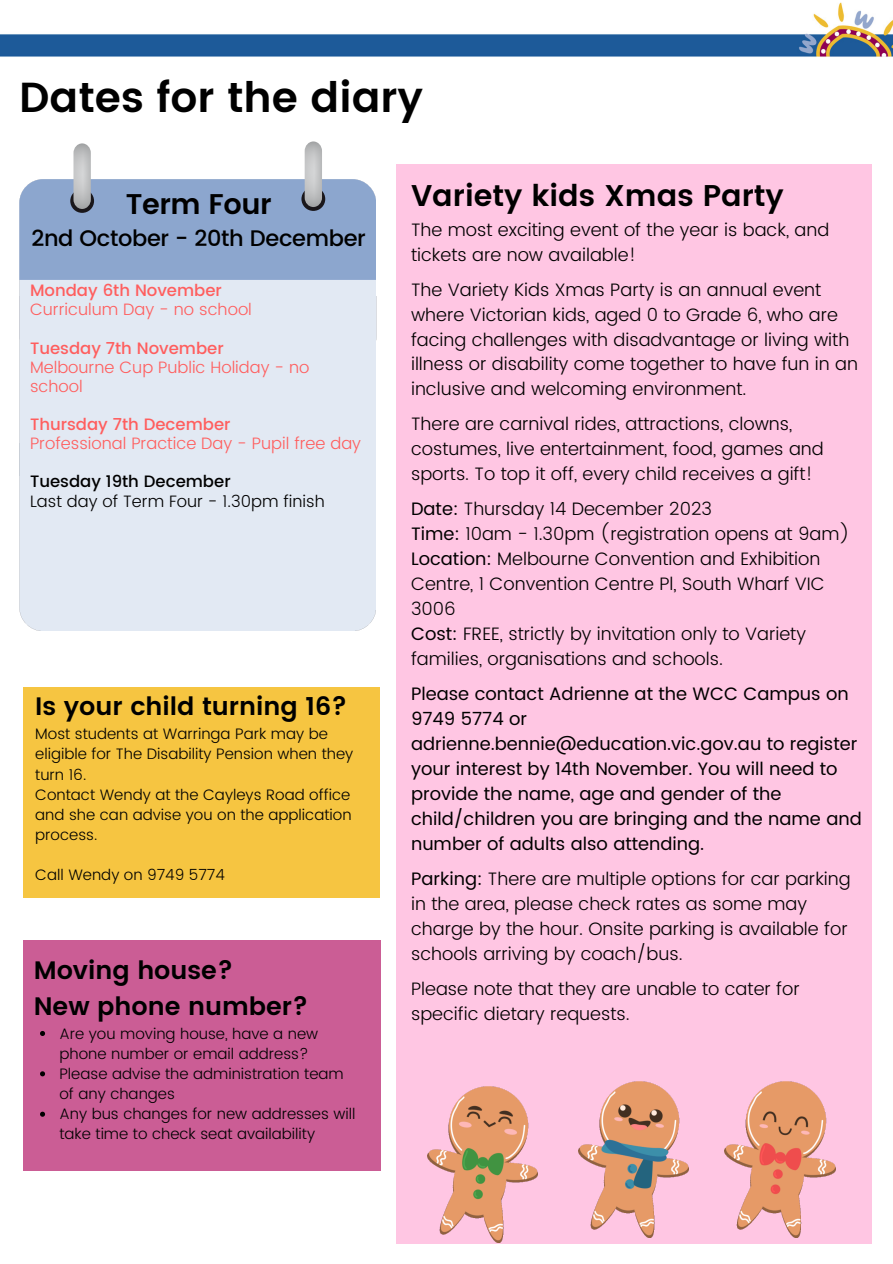
<style>
.page{position:relative;width:893px;height:1264px;background:#fff}
.page>*{position:absolute;margin:0;border:0;box-sizing:border-box;transform-origin:0 0}
.t1{font:600 42px "Poppins";color:#000}
.t2{font:600 30px "Poppins";color:#000}
.t3{font:600 28.5px "Poppins";letter-spacing:-.015em;color:#000}
.t4{font:600 25.2px "Poppins";color:#000}
.t5{font:500 22.5px "Poppins";letter-spacing:-.015em;color:#000}
.t6{font:300 18px/25px "Poppins";color:#000}
.t7{font:18px/25px "Poppins";color:#000}
.t8{font:300 16.5px/19px "Poppins";color:#ff5e5e}
.t9{font:500 16.5px "Poppins";color:#ff5e5e}
.t10{font:300 16.5px "Poppins";color:#000}
.t11{font:500 16.5px "Poppins";color:#000}
.t12{font:300 15.15px/20.2px "Poppins";color:#000}
.s1{font-weight:400}
</style>
<div class="page">
<img style="left:470px;top:2px;width:422px;height:55px">
<img style="left:0;top:34px;width:470px;height:23px">
<div style="left:19px;top:475px;width:357px;height:156px;background:#e2e9f3"></div>
<div style="left:19px;top:280px;width:357px;height:195px;background:#e2e9f3"></div>
<div style="left:19px;top:179px;width:357px;height:101px;background:#8ca6ce"></div>
<div style="left:70px;top:189px;width:24px;height:24px;background:#1a171b;border-radius:50%"></div>
<img style="left:73px;top:143px;width:18px;height:66px">
<div style="left:301px;top:187px;width:24px;height:24px;background:#1a171b;border-radius:50%"></div>
<img style="left:304px;top:141px;width:18px;height:66px">
<div style="left:24px;top:940px;width:357px;height:230px;background:#cb5d95"></div>
<div style="left:24px;top:687px;width:356px;height:210px;background:#f6c541"></div>
<svg style="left:40px;top:1031px;width:5px;height:4px"></svg>
<svg style="left:40px;top:1071px;width:5px;height:5px"></svg>
<svg style="left:40px;top:1111px;width:5px;height:5px"></svg>
<div style="left:396px;top:164px;width:475px;height:1079px;background:#ffc6e3"></div>
<img style="left:724px;top:1081px;width:111px;height:156px">
<img style="left:578px;top:1081px;width:110px;height:156px">
<img style="left:427px;top:1086px;width:110px;height:156px">
<p class="t1" style="left:19px;top:73px;width:405px">Dates for the diary</p>
<p class="t3" style="left:126px;top:188px;width:147px">Term Four</p>
<p class="t5" style="left:31px;top:225px;width:336px">2nd October - 20th December</p>
<p class="t9" style="left:30px;top:281px;width:193px">Monday 6th November</p>
<p class="t8" style="left:30px;top:300px;width:223px">Curriculum Day - no school</p>
<p class="t9" style="left:30px;top:338px;width:195px">Tuesday 7th November</p>
<p class="t8" style="left:30px;top:357px;width:281px">Melbourne Cup Public Holiday - no school</p>
<p class="t9" style="left:30px;top:415px;width:202px">Thursday 7th December</p>
<p class="t8" style="left:30px;top:434px;width:332px">Professional Practice Day - Pupil free day</p>
<p class="t11" style="left:30px;top:472px;width:202px">Tuesday 19th December</p>
<p class="t10" style="left:30px;top:491px;width:296px">Last day of Term Four - 1.30pm finish</p>
<p class="t4" style="left:35px;top:691px;width:313px">Is your child turning 16?</p>
<p class="t12" style="left:35px;top:723px;width:319px">Most students at Warringa Park may be eligible for The Disability Pension when they turn 16.</p>
<p class="t12" style="left:35px;top:784px;width:318px;text-align:justify">Contact Wendy at the Cayleys Road office and she can advise you on the application process.</p>
<p class="t12" style="left:35px;top:865px;width:191px">Call Wendy on 9749 5774</p>
<p class="t4" style="left:34px;top:955px;width:201px">Moving house?</p>
<p class="t4" style="left:34px;top:991px;width:276px">New phone number?</p>
<p class="t12" style="left:59px;top:1023px;width:260px">Are you moving house, have a new phone number or email address?</p>
<p class="t12" style="left:59px;top:1063px;width:286px">Please advise the administration team of any changes</p>
<p class="t12" style="left:59px;top:1103px;width:297px">Any bus changes for new addresses will take time to check seat availability</p>
<p class="t2" style="left:411px;top:178px;width:374px">Variety kids Xmas Party</p>
<p class="t6" style="left:411px;top:217px;width:419px">The most exciting event of the year is back, and tickets are now available!</p>
<p class="t6" style="left:411px;top:277px;width:448px">The Variety Kids Xmas Party is an annual event where Victorian kids, aged 0 to Grade 6, who are facing challenges with disadvantage or living with illness or disability come together to have fun in an inclusive and welcoming environment.</p>
<p class="t6" style="left:411px;top:412px;width:414px">There are carnival rides, attractions, clowns, costumes, live entertainment, food, games and sports. To top it off, every child receives a gift!</p>
<p class="t6" style="left:411px;top:496px;width:302px"><span class="s1">Date:</span> Thursday 14 December 2023</p>
<p class="t6" style="left:411px;top:521px;width:440px"><span class="s1">Time:</span> 10am - 1.30pm (registration opens at 9am)</p>
<p class="t6" style="left:411px;top:546px;width:415px"><span class="s1">Location:</span> Melbourne Convention and Exhibition<br>Centre, 1 Convention Centre Pl, South Wharf VIC<br>3006</p>
<p class="t6" style="left:411px;top:621px;width:396px"><span class="s1">Cost:</span> FREE, strictly by invitation only to Variety families, organisations and schools.</p>
<p class="t7" style="left:411px;top:681px;width:452px">Please contact Adrienne at the WCC Campus on 9749 5774 or adrienne.bennie@education.vic.gov.au to register your interest by 14th November. You will need to provide the name, age and gender of the child/children you are bringing and the name and number of adults also attending.</p>
<p class="t6" style="left:411px;top:866px;width:441px"><span class="s1">Parking:</span> There are multiple options for car parking in the area, please check rates as some may charge by the hour. Onsite parking is available for schools arriving by coach/bus.</p>
<p class="t6" style="left:411px;top:976px;width:390px">Please note that they are unable to cater for specific dietary requests.</p>
</div>
